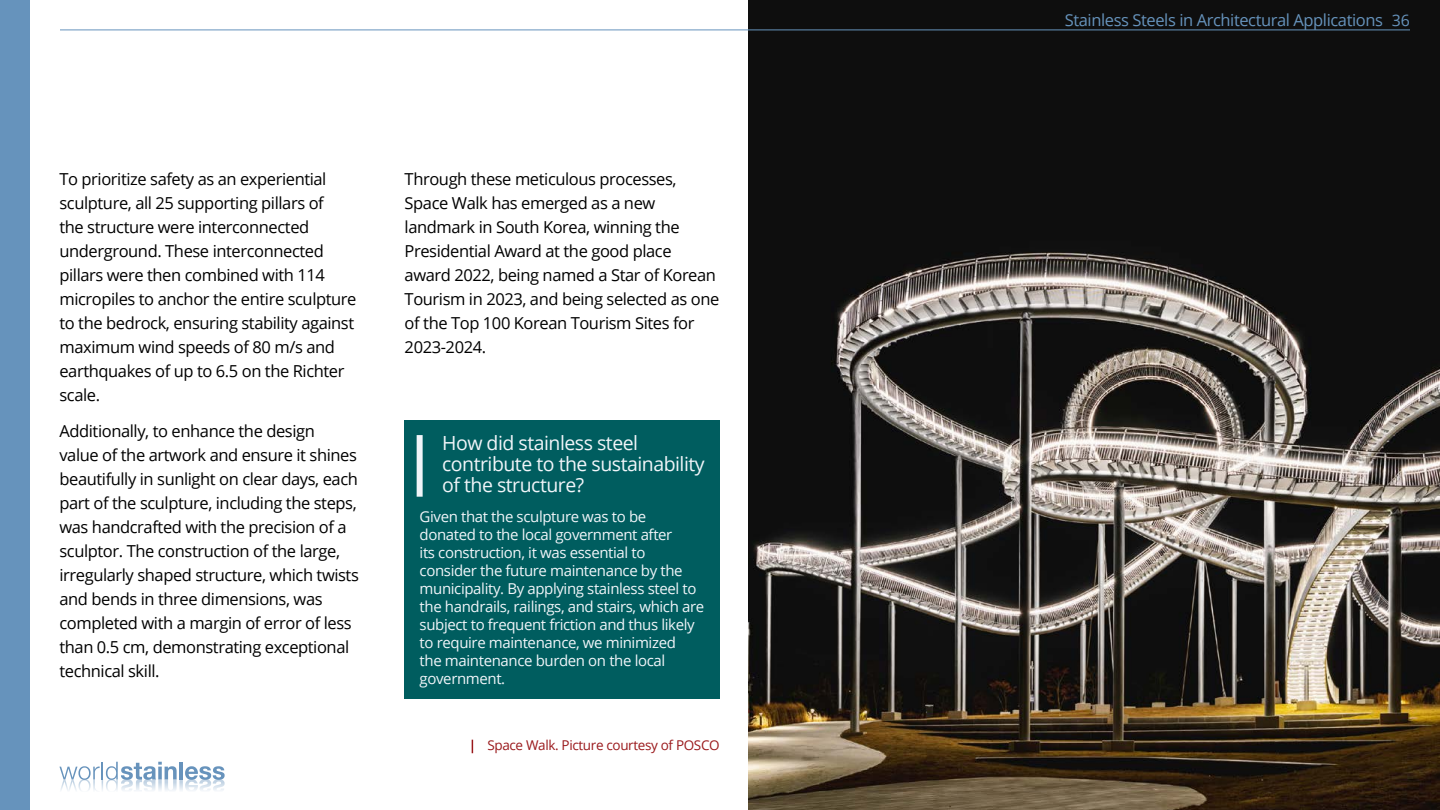
<style>
.page{position:relative;width:1440px;height:810px;background:#fff}
.page>*{position:absolute;margin:0;border:0;box-sizing:border-box;transform-origin:0 0}
.t1{font:19.5px/21px "Open Sans";letter-spacing:-.025em;color:#f1f5f9}
.t2{font:16.5px/24px "Open Sans";letter-spacing:-.025em;color:#000}
.t3{font:16.5px "Open Sans";letter-spacing:-.025em;color:#6693bc}
.t4{font:15px/18px "Open Sans";letter-spacing:-.025em;color:#f1f5f9}
.t5{font:13.5px "Open Sans";letter-spacing:-.025em;color:#9a191c}
.s1{font-size:15.9px}
</style>
<div class="page">
<div style="left:0;top:0;width:30px;height:810px;background:#6693bc"></div>
<div style="left:405px;top:420px;width:315px;height:279px;background:#005d5f"></div>
<div style="left:417px;top:435px;width:6px;height:62px;background:#f1f5f9"></div>
<img style="left:748px;top:0;width:692px;height:810px">
<svg style="left:472px;top:740px;width:1px;height:13px"></svg>
<hr style="left:60px;top:30px;width:1350px;height:1px;background:#6693bc">
<svg style="left:59px;top:762px;width:166px;height:29px"></svg>
<p class="t2" style="left:59px;top:167px;width:299px">To prioritize safety as an experiential sculpture, all 25 supporting pillars of<br>the structure were interconnected underground. These interconnected pillars were then combined with 114 micropiles to anchor the entire sculpture to the bedrock, ensuring stability against maximum wind speeds of 80 m/s and earthquakes of up to 6.5 on the Richter scale.</p>
<p class="t2" style="left:59px;top:419px;width:301px">Additionally, to enhance the design<br>value of the artwork and ensure it shines beautifully in sunlight on clear days, each part of the sculpture, including the steps, was handcrafted with the precision of a sculptor. The construction of the large, irregularly shaped structure, which twists and bends in three dimensions, was completed with a margin of error of less than 0.5 cm, demonstrating exceptional technical skill.</p>
<p class="t2" style="left:405px;top:167px;width:316px">Through these meticulous processes, Space Walk has emerged as a new landmark in South Korea, winning the Presidential Award at the good place award 2022, being named a Star of Korean Tourism in 2023, and being selected as one of the Top 100 Korean Tourism Sites for 2023-2024.</p>
<p class="t1" style="left:442px;top:432px;width:264px">How did stainless steel contribute to the sustainability of the structure?</p>
<p class="t4" style="left:420px;top:507px;width:286px">Given that the sculpture was to be donated to the local government after<br>its construction, it was essential to consider the future maintenance by the municipality. By applying stainless steel to the handrails, railings, and stairs, which are subject to frequent friction and thus likely to require maintenance, we minimized<br>the maintenance burden on the local government.</p>
<p class="t5" style="left:487px;top:736px;width:234px">Space Walk. Picture courtesy of POSCO</p>
<p class="t3" style="left:1065px;top:8px;width:347px">Stainless Steels in Architectural Applications <span class="s1">36</span></p>
</div>
